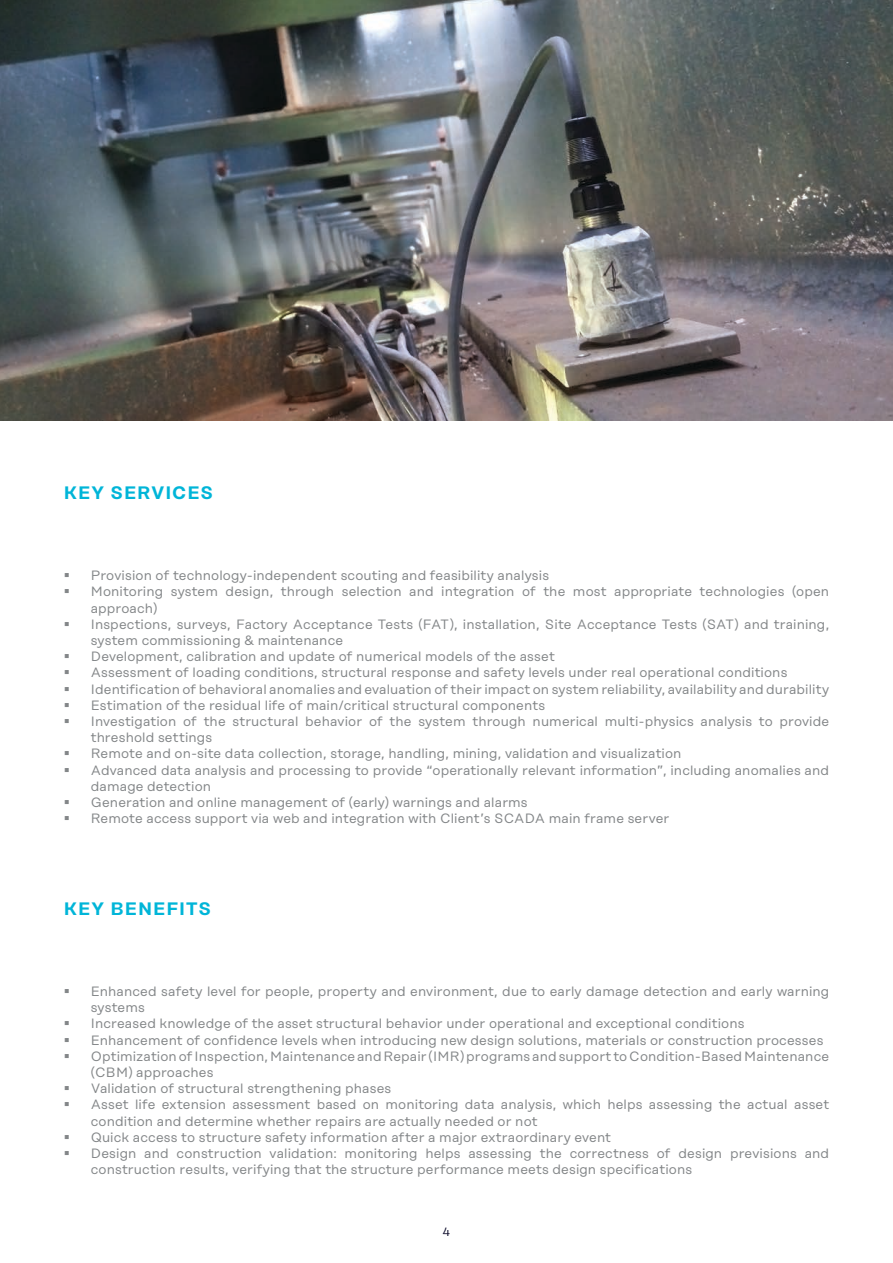
<style>
.page{position:relative;width:893px;height:1263px;background:#fff}
.page>*{position:absolute;margin:0;border:0;box-sizing:border-box;transform-origin:0 0}
.t1{font:600 18px "Rational Display";letter-spacing:.05em;color:#00b5d8}
.t2{font:13.5px/16.2px "Rational Display";letter-spacing:.01em;color:#838688}
.t3{font:12px "Rational Display";color:#131230}
</style>
<div class="page">
<img style="left:0;top:0;width:893px;height:421px">
<h1 class="t1" style="left:64px;top:482px;width:151px">KEY SERVICES</h1>
<p class="t2" style="left:91px;top:567px;width:740px">Provision of technology-independent scouting and feasibility analysis<br>Monitoring system design, through selection and integration of the most appropriate technologies (open approach)<br>Inspections, surveys, Factory Acceptance Tests (FAT), installation, Site Acceptance Tests (SAT) and training, system commissioning &amp; maintenance<br>Development, calibration and update of numerical models of the asset<br>Assessment of loading conditions, structural response and safety levels under real operational conditions Identification of behavioral anomalies and evaluation of their impact on system reliability, availability and durability Estimation of the residual life of main/critical structural components<br>Investigation of the structural behavior of the system through numerical multi-physics analysis to provide threshold settings<br>Remote and on-site data collection, storage, handling, mining, validation and visualization<br>Advanced data analysis and processing to provide “operationally relevant information”, including anomalies and damage detection<br>Generation and online management of (early) warnings and alarms<br>Remote access support via web and integration with Client’s SCADA main frame server</p>
<h1 class="t1" style="left:64px;top:898px;width:149px">KEY BENEFITS</h1>
<p class="t2" style="left:91px;top:983px;width:740px">Enhanced safety level for people, property and environment, due to early damage detection and early warning systems<br>Increased knowledge of the asset structural behavior under operational and exceptional conditions Enhancement of confidence levels when introducing new design solutions, materials or construction processes Optimization of Inspection, Maintenance and Repair (IMR) programs and support to Condition-Based Maintenance (CBM) approaches<br>Validation of structural strengthening phases<br>Asset life extension assessment based on monitoring data analysis, which helps assessing the actual asset condition and determine whether repairs are actually needed or not<br>Quick access to structure safety information after a major extraordinary event<br>Design and construction validation: monitoring helps assessing the correctness of design previsions and construction results, verifying that the structure performance meets design specifications</p>
<p class="t3" style="left:443px;top:1225px;width:9px">4</p>
</div>
